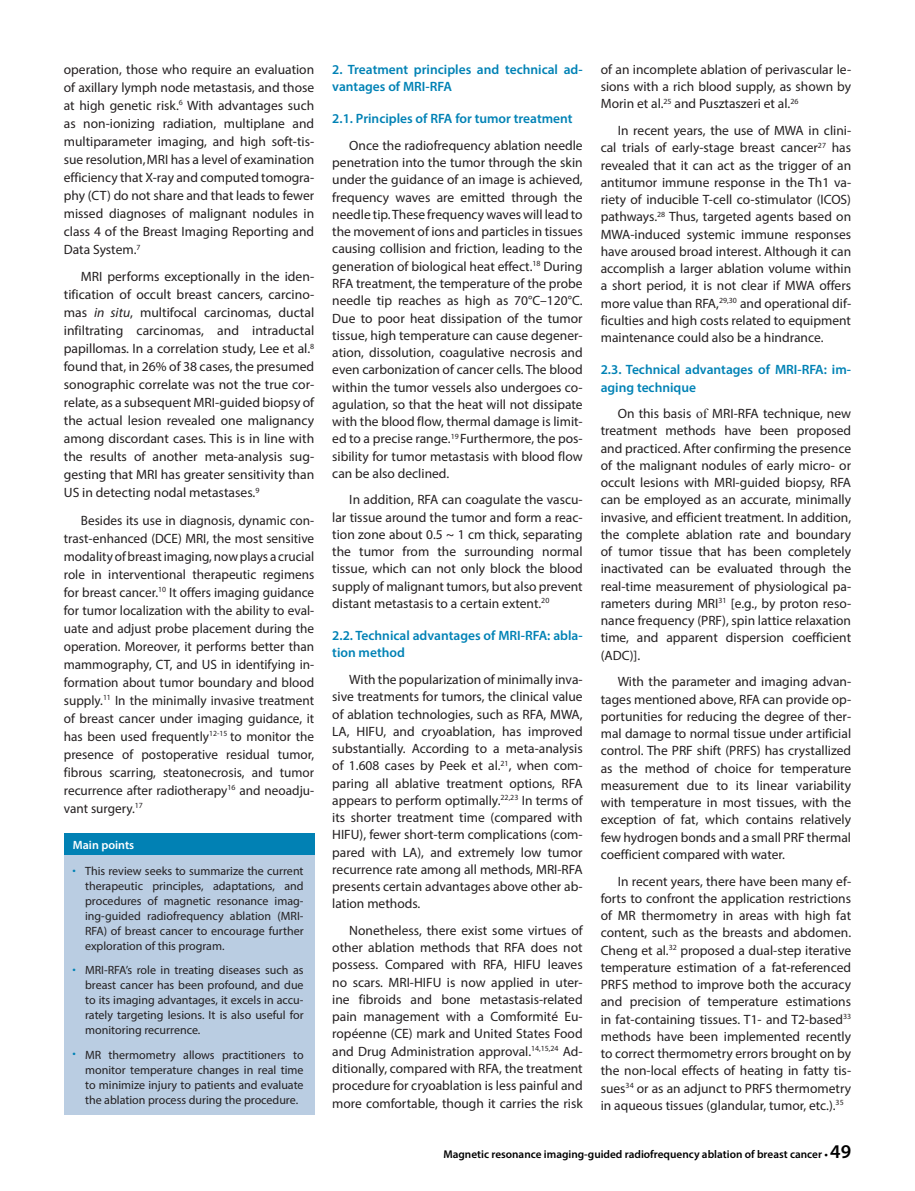
<style>
.page{position:relative;width:915px;height:1191px;background:#fff}
.page>*{position:absolute;margin:0;border:0;box-sizing:border-box;transform-origin:0 0}
.YAZI{font:13.5px/17.2px "Myriad Pro";color:#231f20;text-align:justify}
.ARA_BASLIK{font:600 13.5px/17.2px "Myriad Pro";color:#0082b5}
.t1{font:12px/15px "Myriad Pro";color:#231f20;text-align:justify}
.MAİN{font:600 12px "Myriad Pro";color:#fff}
.t2{font:600 11.25px "Myriad Pro";color:#000}
.s1{font-style:italic}
.s2{color:#0082b5}
.s3{font-family:"Times New Roman"}
.s4{font-size:19.5px}
</style>
<div class="page">
<div style="left:64px;top:833px;width:250px;height:23px;background:#0181b4"></div>
<div style="left:64px;top:855px;width:250px;height:259px;background:#bacde2"></div>
<p class="YAZI" style="left:64px;top:60px;width:252px;line-height:18px">operation, those who require an evaluation of axillary lymph node metastasis, and those at high genetic risk.<sup>6</sup> With advantages such as non-ionizing radiation, multiplane and multiparameter imaging, and high soft-tis&shy;sue resolution,MRI has a level of examination efficiency that X-ray and computed tomogra&shy;phy (CT) do not share and that leads to fewer missed diagnoses of malignant nodules in class 4 of the Breast Imaging Reporting and Data System.<sup>7</sup></p>
<p class="YAZI" style="left:64px;top:268px;width:252px;line-height:18px;text-indent:17px">MRI performs exceptionally in the iden&shy;tification of occult breast cancers, carcino&shy;mas <span class="s1">in situ</span>, multifocal carcinomas, ductal infiltrating carcinomas, and intraductal papillomas. In a correlation study, Lee et al.<sup>8 </sup>found that, in 26% of 38 cases, the presumed sonographic correlate was not the true cor&shy;relate, as a subsequent MRI-guided biopsy of the actual lesion revealed one malignancy among discordant cases. This is in line with the results of another meta-analysis sug&shy;gesting that MRI has greater sensitivity than US in detecting nodal metastases.<sup>9</sup></p>
<p class="YAZI" style="left:64px;top:511px;width:252px;line-height:18px;text-indent:17px">Besides its use in diagnosis, dynamic con&shy;trast-enhanced (DCE) MRI, the most sensitive modality of breast imaging, now plays a crucial role in interventional therapeutic regimens for breast cancer.<sup>10</sup> It offers imaging guidance for tumor localization with the ability to eval&shy;uate and adjust probe placement during the operation. Moreover, it performs better than mammography, CT, and US in identifying in&shy;formation about tumor boundary and blood supply.<sup>11</sup> In the minimally invasive treatment of breast cancer under imaging guidance, it has been used frequently<sup>12-15</sup> to monitor the presence of postoperative residual tumor, fibrous scarring, steatonecrosis, and tumor recurrence after radiotherapy<sup>16</sup> and neoadju&shy;vant surgery.<sup>17</sup></p>
<p class="MAİN" style="left:73px;top:837px;width:63px">Main points</p>
<p class="t1" style="left:85px;top:863px;width:220px;text-indent:-13px"><span class="s2">•</span> This review seeks to summarize the current therapeutic principles, adaptations, and procedures of magnetic resonance imag&shy;ing-guided radiofrequency ablation (MRI-RFA) of breast cancer to encourage further exploration of this program.</p>
<p class="t1" style="left:85px;top:962px;width:220px;text-indent:-13px"><span class="s2">•</span> MRI-RFA’s role in treating diseases such as breast cancer has been profound, and due to its imaging advantages, it excels in accu&shy;rately targeting lesions. It is also useful for monitoring recurrence.</p>
<p class="t1" style="left:85px;top:1047px;width:220px;text-indent:-13px"><span class="s2">•</span> MR thermometry allows practitioners to monitor temperature changes in real time to minimize injury to patients and evaluate the ablation process during the procedure.</p>
<p class="ARA_BASLIK" style="left:332px;top:60px;width:252px">2. Treatment principles and technical ad&shy;vantages of MRI-RFA</p>
<p class="ARA_BASLIK" style="left:332px;top:110px;width:242px">2.1. Principles of RFA for tumor treatment</p>
<p class="YAZI" style="left:332px;top:137px;width:252px;text-indent:17px">Once the radiofrequency ablation needle penetration into the tumor through the skin under the guidance of an image is achieved, frequency waves are emitted through the needle tip. These frequency waves will lead to the movement of ions and particles in tissues causing collision and friction, leading to the generation of biological heat effect.<sup>18</sup> During RFA treatment, the temperature of the probe needle tip reaches as high as 70°C–120°C.<br>Due to poor heat dissipation of the tumor tissue, high temperature can cause degener&shy;ation, dissolution, coagulative necrosis and even carbonization of cancer cells. The blood within the tumor vessels also undergoes co&shy;agulation, so that the heat will not dissipate with the blood flow, thermal damage is limit&shy;ed to a precise range.<sup>19</sup> Furthermore, the pos&shy;sibility for tumor metastasis with blood flow can be also declined.</p>
<p class="YAZI" style="left:332px;top:491px;width:252px;text-indent:17px">In addition, RFA can coagulate the vascu&shy;lar tissue around the tumor and form a reac&shy;tion zone about 0.5 ~ 1 cm thick, separating the tumor from the surrounding normal tissue, which can not only block the blood supply of malignant tumors, but also prevent distant metastasis to a certain extent.<sup>20</sup></p>
<p class="ARA_BASLIK" style="left:332px;top:626px;width:252px">2.2. Technical advantages of MRI-RFA: abla&shy;tion method</p>
<p class="YAZI" style="left:332px;top:670px;width:252px;text-indent:17px">With the popularization of minimally inva&shy;sive treatments for tumors, the clinical value of ablation technologies, such as RFA, MWA, LA, HIFU, and cryoablation, has improved substantially. According to a meta-analysis of 1.608 cases by Peek et al.<sup>21</sup>, when com&shy;paring all ablative treatment options, RFA appears to perform optimally.<sup>22,23</sup> In terms of its shorter treatment time (compared with HIFU), fewer short-term complications (com&shy;pared with LA), and extremely low tumor recurrence rate among all methods, MRI-RFA presents certain advantages above other ab&shy;lation methods.</p>
<p class="YAZI" style="left:332px;top:921px;width:252px;text-indent:17px">Nonetheless, there exist some virtues of other ablation methods that RFA does not possess. Compared with RFA, HIFU leaves no scars. MRI-HIFU is now applied in uter&shy;ine fibroids and bone metastasis-related pain management with a Comformité Eu&shy;ropéenne (CE) mark and United States Food and Drug Administration approval.<sup>14,15,24</sup> Ad&shy;ditionally, compared with RFA, the treatment procedure for cryoablation is less painful and more comfortable, though it carries the risk</p>
<p class="YAZI" style="left:600px;top:61px;width:252px">of an incomplete ablation of perivascular le&shy;sions with a rich blood supply, as shown by Morin et al.<sup>25</sup> and Pusztaszeri et al.<sup>26</sup></p>
<p class="YAZI" style="left:600px;top:122px;width:252px;text-indent:17px">In recent years, the use of MWA in clini&shy;cal trials of early-stage breast cancer<sup>27</sup> has revealed that it can act as the trigger of an antitumor immune response in the Th1 va&shy;riety of inducible T-cell co-stimulator (ICOS) pathways.<sup>28</sup> Thus, targeted agents based on MWA-induced systemic immune responses have aroused broad interest. Although it can accomplish a larger ablation volume within a short period, it is not clear if MWA offers more value than RFA,<sup>29,30</sup> and operational dif&shy;ficulties and high costs related to equipment maintenance could also be a hindrance.</p>
<p class="ARA_BASLIK" style="left:600px;top:361px;width:252px">2.3. Technical advantages of MRI-RFA: im&shy;aging technique</p>
<p class="YAZI" style="left:600px;top:405px;width:252px;text-indent:17px">On this basis <span class="s3">of</span> MRI-RFA technique, new treatment methods have been proposed and practiced. After confirming the presence of the malignant nodules of early micro- or occult lesions with MRI-guided biopsy, RFA can be employed as an accurate, minimally invasive, and efficient treatment. In addition, the complete ablation rate and boundary of tumor tissue that has been completely inactivated can be evaluated through the real-time measurement of physiological pa&shy;rameters during MRI<sup>31</sup> [e.g., by proton reso&shy;nance frequency (PRF), spin lattice relaxation time, and apparent dispersion coefficient (ADC)].</p>
<p class="YAZI" style="left:600px;top:673px;width:252px;text-indent:17px">With the parameter and imaging advan&shy;tages mentioned above, RFA can provide op&shy;portunities for reducing the degree of ther&shy;mal damage to normal tissue under artificial control. The PRF shift (PRFS) has crystallized as the method of choice for temperature measurement due to its linear variability with temperature in most tissues, with the exception of fat, which contains relatively few hydrogen bonds and a small PRF thermal coefficient compared with water.</p>
<p class="YAZI" style="left:600px;top:872px;width:252px;text-indent:17px">In recent years, there have been many ef&shy;forts to confront the application restrictions of MR thermometry in areas with high fat content, such as the breasts and abdomen.<br>Cheng et al.<sup>32</sup> proposed a dual-step iterative temperature estimation of a fat-referenced PRFS method to improve both the accuracy and precision of temperature estimations in fat-containing tissues. T1- and T2-based<sup>33 </sup>methods have been implemented recently to correct thermometry errors brought on by the non-local effects of heating in fatty tis&shy;sues<sup>34</sup> or as an adjunct to PRFS thermometry in aqueous tissues (glandular, tumor, etc.).<sup>35</sup></p>
<p class="t2" style="left:443px;top:1146px;width:409px">Magnetic resonance imaging-guided radiofrequency ablation of breast cancer • <span class="s4">49</span></p>
</div>
